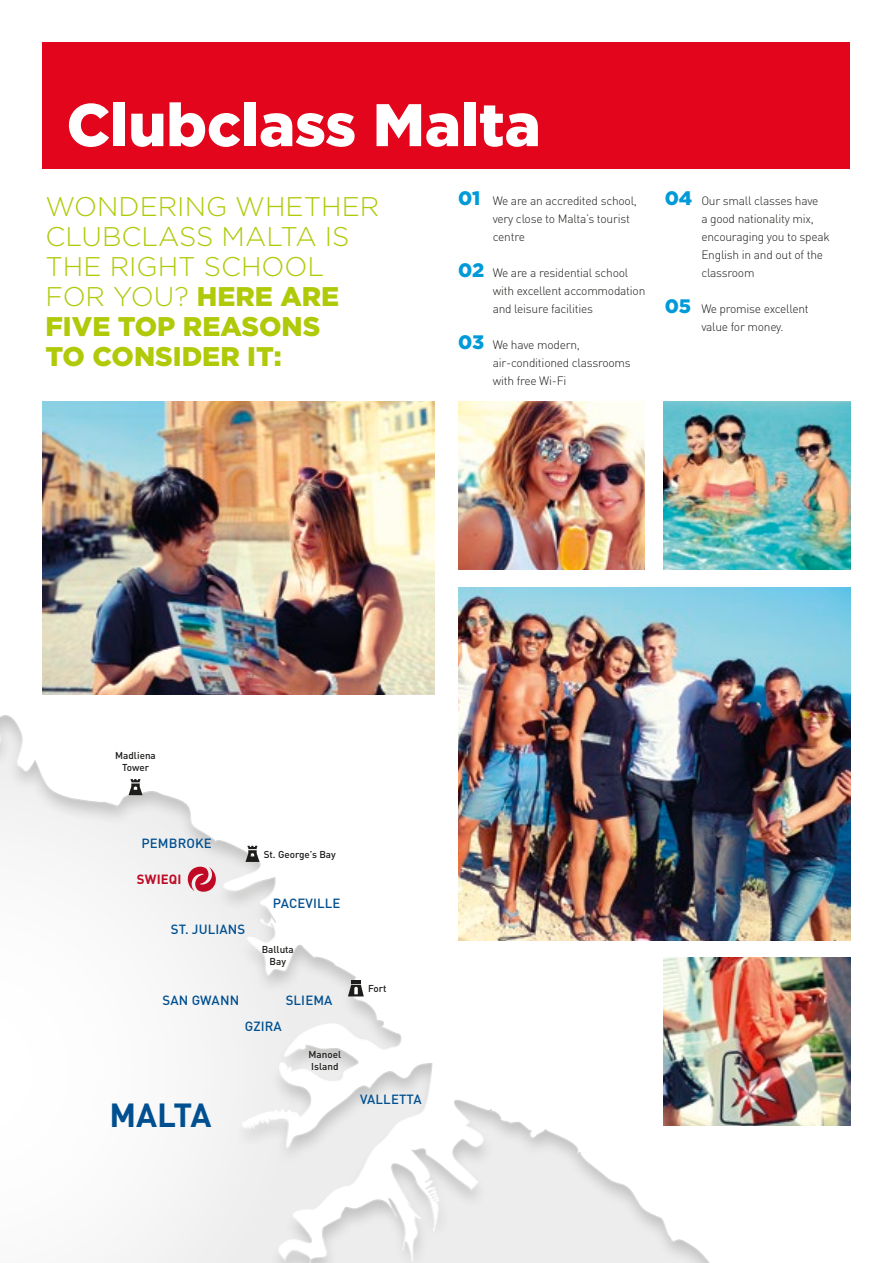
<style>
.page{position:relative;width:893px;height:1263px;background:#fff}
.page>*{position:absolute;margin:0;border:0;box-sizing:border-box;transform-origin:0 0}
.t1{font:900 60px "Gotham HTF";color:#fff}
.t2{font:700 33px "DIN Pro";letter-spacing:-.03em;color:#004f90}
.t3{font:300 27px/30px "Gotham HTF";color:#b0c909}
.t4{font:900 19.5px "Gotham HTF";letter-spacing:-.01em;color:#009ad8}
.t5{font:500 13.2px "DIN Pro";letter-spacing:.01em;color:#004f90}
.t6{font:700 13.2px "DIN Pro";letter-spacing:.01em;color:#c00a25}
.Body_copy{font:300 12px/18px "DIN Pro";letter-spacing:-.02em;color:#1c1c1a}
.t7{font:500 9.9px/11.6px "DIN Pro";color:#1c1c1a;text-align:center}
.s1{font-weight:900}
</style>
<div class="page">
<div style="left:43px;top:43px;width:807px;height:126px;background:#e3051b"></div>
<div style="left:0;top:673px;width:722px;height:590px;background:#1c1c1a;opacity:.2"></div>
<svg style="left:348px;top:980px;width:16px;height:16px"></svg>
<svg style="left:245px;top:846px;width:15px;height:16px"></svg>
<svg style="left:129px;top:779px;width:14px;height:16px"></svg>
<svg style="left:188px;top:866px;width:28px;height:26px"></svg>
<img style="left:458px;top:587px;width:392px;height:353px">
<img style="left:43px;top:402px;width:392px;height:292px">
<img style="left:663px;top:402px;width:187px;height:167px">
<img style="left:458px;top:402px;width:187px;height:167px">
<img style="left:664px;top:957px;width:186px;height:168px">
<p class="t1" style="left:67px;top:90px;width:475px">Clubclass Malta</p>
<p class="t4" style="left:458px;top:186px;width:24px">01</p>
<p class="t4" style="left:665px;top:186px;width:29px">04</p>
<p class="t3" style="left:45px;top:192px;width:335px">WONDERING WHETHER<br>CLUBCLASS MALTA IS<br>THE RIGHT SCHOOL<br>FOR YOU? <span class="s1">HERE ARE<br>FIVE TOP REASONS<br>TO CONSIDER IT:</span></p>
<p class="Body_copy" style="left:493px;top:191px;width:146px">We are an accredited school, very close to Malta’s tourist centre</p>
<p class="t4" style="left:458px;top:258px;width:28px">02</p>
<p class="Body_copy" style="left:493px;top:263px;width:154px">We are a residential school with excellent accommodation and leisure facilities</p>
<p class="Body_copy" style="left:493px;top:335px;width:140px">We have modern, air-conditioned classrooms with free Wi-Fi</p>
<p class="t4" style="left:665px;top:294px;width:28px">05</p>
<p class="t4" style="left:458px;top:330px;width:27px">03</p>
<p class="Body_copy" style="left:701px;top:191px;width:130px">Our small classes have<br>a good nationality mix, encouraging you to speak<br>English in and out of the classroom</p>
<p class="Body_copy" style="left:701px;top:299px;width:109px">We promise excellent value for money.</p>
<p class="t7" style="left:115px;top:750px;width:42px">Madliena<br>Tower</p>
<p class="t5" style="left:141px;top:834px;width:72px">PEMBROKE</p>
<p class="t6" style="left:137px;top:871px;width:46px">SWIEQI</p>
<p class="t5" style="left:171px;top:920px;width:76px">ST. JULIANS</p>
<p class="t7" style="left:264px;top:848px;width:74px">St. George’s Bay</p>
<p class="t5" style="left:273px;top:894px;width:69px">PACEVILLE</p>
<p class="t7" style="left:262px;top:943px;width:34px">Balluta</p>
<p class="t7" style="left:270px;top:955px;width:18px">Bay</p>
<p class="t5" style="left:163px;top:991px;width:78px">SAN GWANN</p>
<p class="t5" style="left:286px;top:991px;width:48px">SLIEMA</p>
<p class="t2" style="left:109px;top:1093px;width:104px">MALTA</p>
<p class="t5" style="left:245px;top:1017px;width:39px">GZIRA</p>
<p class="t7" style="left:309px;top:1048px;width:34px">Manoel</p>
<p class="t7" style="left:311px;top:1060px;width:29px">Island</p>
<p class="t7" style="left:368px;top:982px;width:20px">Fort</p>
<p class="t5" style="left:360px;top:1090px;width:63px">VALLETTA</p>
</div>
